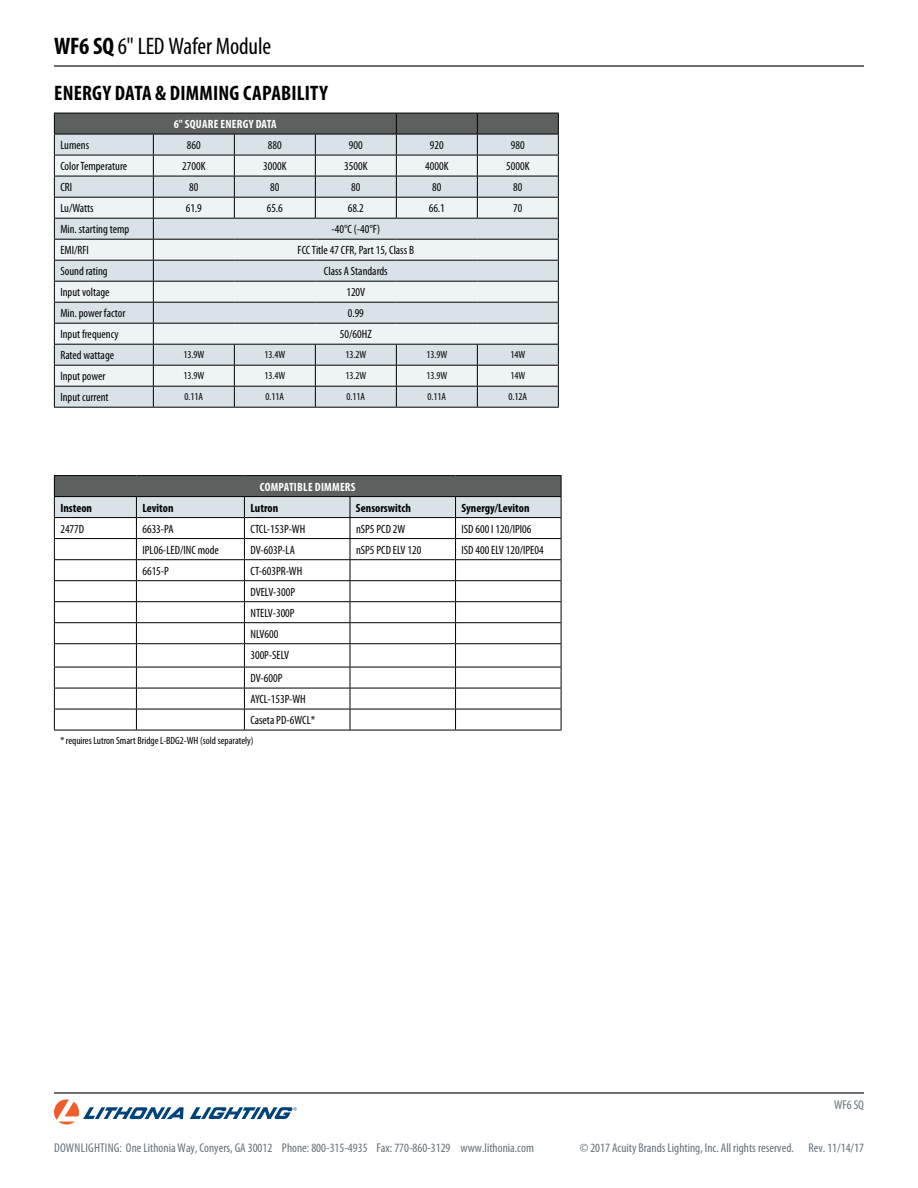
<style>
.page{position:relative;width:918px;height:1188px;background:#fff}
.page>*{position:absolute;margin:0;border:0;box-sizing:border-box;transform-origin:0 0}
.t1{font:condensed 24px "Myriad Pro";letter-spacing:-.005em;color:#000}
.t2{font:700 condensed 21px "Myriad Pro";letter-spacing:.01em;color:#000}
.t3{font:condensed 12.75px "Myriad Pro";color:#667178}
.t4{font:condensed 12px/21px "Myriad Pro";color:#000}
.t5{font:700 condensed 12px "Myriad Pro";color:#000}
.t6{font:700 condensed 12px "Myriad Pro";letter-spacing:.02em;color:#fff}
.t7{font:condensed 10.5px "Myriad Pro";color:#000}
.s1{font-weight:700}
</style>
<div class="page">
<hr style="left:54px;top:1092px;width:810px;height:2px;background:#000">
<svg style="left:54px;top:1099px;width:130px;height:26px"></svg>
<svg style="left:190px;top:1107px;width:107px;height:12px"></svg>
<hr style="left:54px;top:65px;width:810px;height:2px;background:#000">
<svg style="left:54px;top:113px;width:505px;height:294px;background:#ccd3d6"></svg>
<hr style="left:54px;top:407px;width:99px;height:1px;background:#000">
<hr style="left:153px;top:407px;width:81px;height:1px;background:#000">
<hr style="left:234px;top:407px;width:81px;height:1px;background:#000">
<hr style="left:315px;top:407px;width:81px;height:1px;background:#000">
<hr style="left:396px;top:407px;width:81px;height:1px;background:#000">
<hr style="left:477px;top:407px;width:82px;height:1px;background:#000">
<hr style="left:54px;top:475px;width:82px;height:1px;background:#000">
<hr style="left:136px;top:475px;width:108px;height:1px;background:#000">
<hr style="left:244px;top:475px;width:106px;height:1px;background:#000">
<hr style="left:350px;top:475px;width:106px;height:1px;background:#000">
<hr style="left:456px;top:475px;width:105px;height:1px;background:#000">
<svg style="left:54px;top:476px;width:508px;height:254px"></svg>
<hr style="left:54px;top:730px;width:82px;height:1px;background:#000">
<hr style="left:136px;top:730px;width:108px;height:1px;background:#000">
<hr style="left:244px;top:730px;width:106px;height:1px;background:#000">
<hr style="left:350px;top:730px;width:106px;height:1px;background:#000">
<hr style="left:456px;top:730px;width:105px;height:1px;background:#000">
<h1 class="t1" style="left:54px;top:33px;width:219px"><span class="s1">WF6 SQ</span> 6" LED Wafer Module</h1>
<h2 class="t2" style="left:54px;top:81px;width:275px">ENERGY DATA &amp; DIMMING CAPABILITY</h2>
<p class="t6" style="left:174px;top:117px;width:104px">6" SQUARE ENERGY DATA</p>
<p class="t4" style="left:60px;top:135px;width:30px">Lumens</p>
<p class="t4" style="left:187px;top:135px;width:15px">860</p>
<p class="t4" style="left:268px;top:135px;width:15px">880</p>
<p class="t4" style="left:349px;top:135px;width:15px">900</p>
<p class="t4" style="left:430px;top:135px;width:15px">920</p>
<p class="t4" style="left:511px;top:135px;width:15px">980</p>
<p class="t4" style="left:60px;top:156px;width:68px">Color Temperature</p>
<p class="t4" style="left:182px;top:156px;width:25px">2700K</p>
<p class="t4" style="left:263px;top:156px;width:25px">3000K</p>
<p class="t4" style="left:344px;top:156px;width:25px">3500K</p>
<p class="t4" style="left:425px;top:156px;width:25px">4000K</p>
<p class="t4" style="left:506px;top:156px;width:25px">5000K</p>
<p class="t4" style="left:60px;top:177px;width:13px">CRI</p>
<p class="t4" style="left:189px;top:177px;width:11px">80</p>
<p class="t4" style="left:270px;top:177px;width:11px">80</p>
<p class="t4" style="left:351px;top:177px;width:11px">80</p>
<p class="t4" style="left:432px;top:177px;width:11px">80</p>
<p class="t4" style="left:513px;top:177px;width:11px">80</p>
<p class="t4" style="left:60px;top:198px;width:35px">Lu/Watts</p>
<p class="t4" style="left:186px;top:198px;width:18px">61.9</p>
<p class="t4" style="left:267px;top:198px;width:18px">65.6</p>
<p class="t4" style="left:348px;top:198px;width:18px">68.2</p>
<p class="t4" style="left:429px;top:198px;width:18px">66.1</p>
<p class="t4" style="left:513px;top:198px;width:11px">70</p>
<p class="t4" style="left:60px;top:219px;width:70px">Min. starting temp</p>
<p class="t4" style="left:332px;top:219px;width:50px">-40°C (-40°F)</p>
<p class="t4" style="left:60px;top:240px;width:30px">EMI/RFI</p>
<p class="t4" style="left:298px;top:240px;width:118px">FCC Title 47 CFR, Part 15, Class B</p>
<p class="t4" style="left:60px;top:261px;width:49px">Sound rating</p>
<p class="t4" style="left:324px;top:261px;width:65px">Class A Standards</p>
<p class="t4" style="left:60px;top:282px;width:51px">Input voltage</p>
<p class="t4" style="left:346px;top:282px;width:20px">120V</p>
<p class="t4" style="left:60px;top:303px;width:67px">Min. power factor</p>
<p class="t4" style="left:348px;top:303px;width:18px">0.99</p>
<p class="t4" style="left:60px;top:324px;width:60px">Input frequency</p>
<p class="t4" style="left:340px;top:324px;width:33px">50/60HZ</p>
<p class="t4" style="left:60px;top:345px;width:55px">Rated wattage</p>
<p class="t7" style="left:183px;top:349px;width:23px">13.9W</p>
<p class="t7" style="left:264px;top:349px;width:23px">13.4W</p>
<p class="t7" style="left:345px;top:349px;width:23px">13.2W</p>
<p class="t7" style="left:426px;top:349px;width:23px">13.9W</p>
<p class="t7" style="left:510px;top:349px;width:16px">14W</p>
<p class="t4" style="left:60px;top:366px;width:47px">Input power</p>
<p class="t7" style="left:183px;top:370px;width:23px">13.9W</p>
<p class="t7" style="left:264px;top:370px;width:23px">13.4W</p>
<p class="t7" style="left:345px;top:370px;width:23px">13.2W</p>
<p class="t7" style="left:426px;top:370px;width:23px">13.9W</p>
<p class="t7" style="left:510px;top:370px;width:16px">14W</p>
<p class="t4" style="left:60px;top:387px;width:50px">Input current</p>
<p class="t7" style="left:184px;top:391px;width:20px">0.11A</p>
<p class="t7" style="left:265px;top:391px;width:20px">0.11A</p>
<p class="t7" style="left:346px;top:391px;width:20px">0.11A</p>
<p class="t7" style="left:427px;top:391px;width:20px">0.11A</p>
<p class="t7" style="left:508px;top:391px;width:20px">0.12A</p>
<p class="t6" style="left:260px;top:480px;width:97px">COMPATIBLE DIMMERS</p>
<p class="t5" style="left:60px;top:501px;width:33px">Insteon</p>
<p class="t5" style="left:142px;top:501px;width:33px">Leviton</p>
<p class="t5" style="left:250px;top:501px;width:29px">Lutron</p>
<p class="t5" style="left:356px;top:501px;width:56px">Sensorswitch</p>
<p class="t5" style="left:462px;top:501px;width:69px">Synergy/Leviton</p>
<p class="t4" style="left:60px;top:518px;width:25px">2477D</p>
<p class="t4" style="left:142px;top:518px;width:33px">6633-PA</p>
<p class="t4" style="left:250px;top:518px;width:56px">CTCL-153P-WH</p>
<p class="t4" style="left:356px;top:518px;width:51px">nSP5 PCD 2W</p>
<p class="t4" style="left:462px;top:518px;width:71px">ISD 600 I 120/IPI06</p>
<p class="t4" style="left:142px;top:539px;width:78px">IPL06-LED/INC mode</p>
<p class="t4" style="left:250px;top:539px;width:46px">DV-603P-LA</p>
<p class="t4" style="left:356px;top:539px;width:67px">nSP5 PCD ELV 120</p>
<p class="t4" style="left:462px;top:539px;width:84px">ISD 400 ELV 120/IPE04</p>
<p class="t4" style="left:142px;top:560px;width:28px">6615-P</p>
<p class="t4" style="left:250px;top:560px;width:53px">CT-603PR-WH<br>DVELV-300P<br>NTELV-300P<br>NLV600<br>300P-SELV</p>
<p class="t4" style="left:250px;top:668px;width:66px">DV-600P<br>AYCL-153P-WH<br>Caseta PD-6WCL*</p>
<p class="t7" style="left:60px;top:735px;width:195px">* requires Lutron Smart Bridge L-BDG2-WH (sold separately)</p>
<p class="t3" style="left:834px;top:1098px;width:31px">WF6 SQ</p>
<p class="t3" style="left:54px;top:1141px;width:481px">DOWNLIGHTING: One Lithonia Way, Conyers, GA 30012 Phone: 800-315-4935 Fax: 770-860-3129 www.lithonia.com</p>
<p class="t3" style="left:580px;top:1141px;width:286px">© 2017 Acuity Brands Lighting, Inc. All rights reserved. Rev. 11/14/17</p>
</div>
